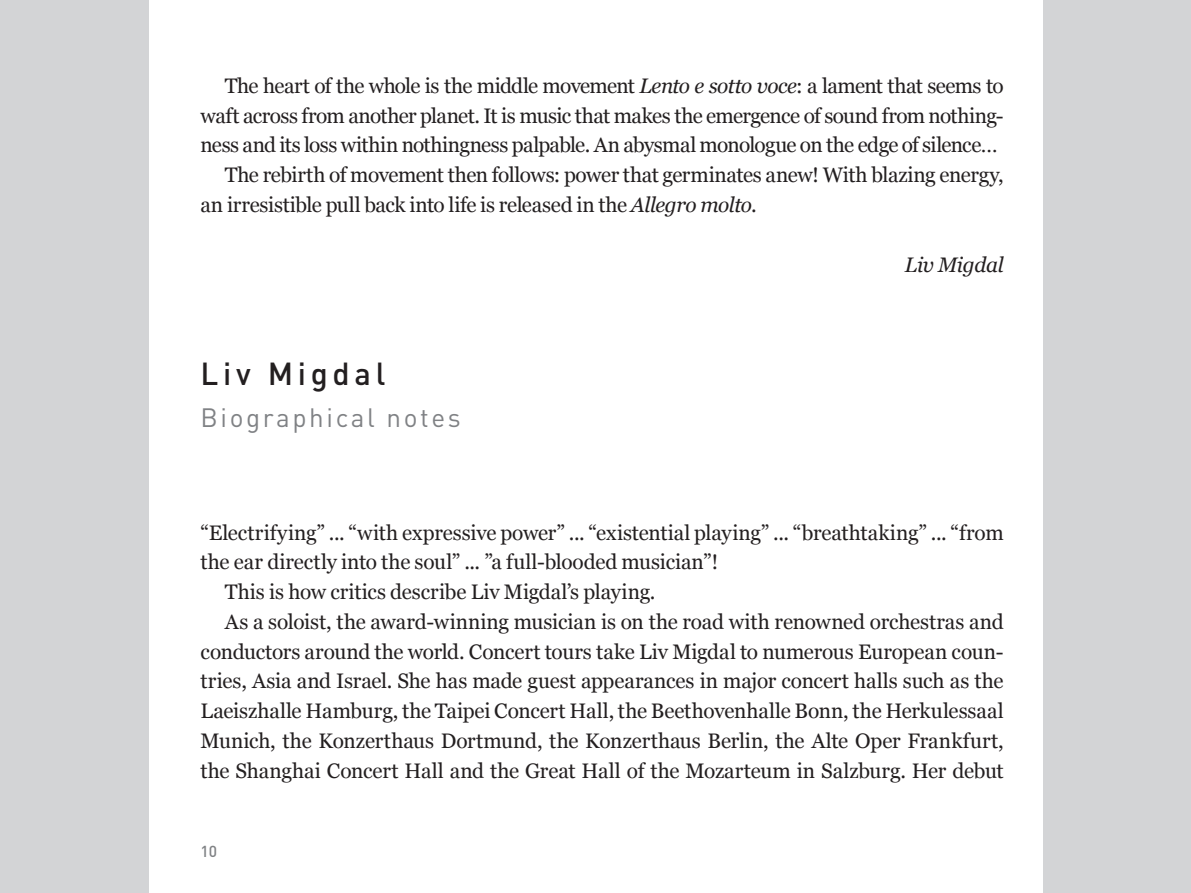
<style>
.page{position:relative;width:1191px;height:893px;background:#fff}
.page>*{position:absolute;margin:0;border:0;box-sizing:border-box;transform-origin:0 0}
.t1{font:500 31.5px "DINOT";letter-spacing:.15em;color:#231f20}
.t2{font:26.25px "DINOT";letter-spacing:.1em;color:#808285}
.t3{font:21px "Georgia";letter-spacing:-.015em;color:#231f20}
.t4{font:21px "Georgia";letter-spacing:-.035em;color:#231f20}
.t5{font:italic 21px "Georgia";letter-spacing:-.015em;color:#231f20}
.t6{font:500 15.75px "DINOT";color:#808285}
.s1{font-style:italic}
</style>
<div class="page">
<div style="left:0;top:0;width:180px;height:893px;background:#d3d4d6"></div>
<div style="left:1022px;top:0;width:169px;height:893px;background:#d3d4d6"></div>
<div style="left:149px;top:0;width:893px;height:893px;background:#fff"></div>
<p class="t4" style="left:225px;top:73px;width:780px">The heart of the whole is the middle movement <span class="s1">Lento e sotto voce</span>: a lament that seems to</p>
<p class="t3" style="left:200px;top:103px;width:804px">waft across from another planet. It is music that makes the emergence of sound from nothing-</p>
<p class="t3" style="left:200px;top:133px;width:798px">ness and its loss within nothingness palpable. An abysmal monologue on the edge of silence…</p>
<p class="t3" style="left:225px;top:162px;width:780px">The rebirth of movement then follows: power that germinates anew! With blazing energy,</p>
<p class="t3" style="left:200px;top:192px;width:557px">an irresistible pull back into life is released in the <span class="s1">Allegro molto</span>.</p>
<p class="t5" style="left:905px;top:251px;width:100px">Liv Migdal</p>
<h1 class="t1" style="left:200px;top:353px;width:186px">Liv Migdal</h1>
<p class="t2" style="left:200px;top:401px;width:262px">Biographical notes</p>
<p class="t3" style="left:200px;top:520px;width:804px">“Electrifying” ... “with expressive power” ... “existential playing” ... “breathtaking” ... “from</p>
<p class="t3" style="left:200px;top:549px;width:519px">the ear directly into the soul” ... ”a full-blooded musician”!</p>
<p class="t3" style="left:225px;top:579px;width:432px">This is how critics describe Liv Migdal’s playing.</p>
<p class="t3" style="left:225px;top:609px;width:780px">As a soloist, the award-winning musician is on the road with renowned orchestras and</p>
<p class="t3" style="left:200px;top:639px;width:804px">conductors around the world. Concert tours take Liv Migdal to numerous European coun-</p>
<p class="t3" style="left:200px;top:668px;width:804px">tries, Asia and Israel. She has made guest appearances in major concert halls such as the</p>
<p class="t3" style="left:200px;top:698px;width:804px">Laeiszhalle Hamburg, the Taipei Concert Hall, the Beethovenhalle Bonn, the Herkulessaal</p>
<p class="t3" style="left:200px;top:728px;width:804px">Munich, the Konzerthaus Dortmund, the Konzerthaus Berlin, the Alte Oper Frankfurt,</p>
<p class="t3" style="left:200px;top:758px;width:804px">the Shanghai Concert Hall and the Great Hall of the Mozarteum in Salzburg. Her debut</p>
<p class="t6" style="left:200px;top:841px;width:18px">10</p>
</div>
